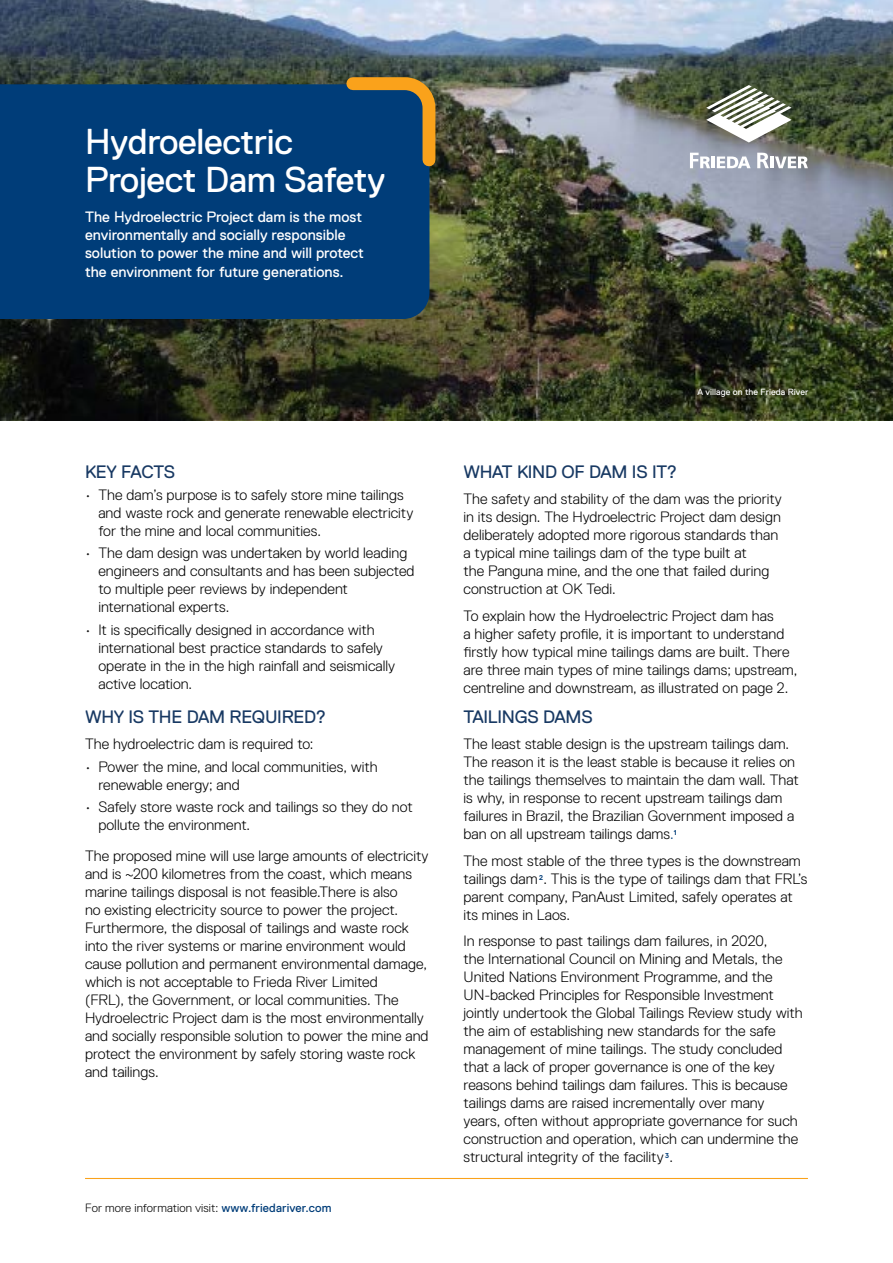
<style>
.page{position:relative;width:893px;height:1263px;background:#fff}
.page>*{position:absolute;margin:0;border:0;box-sizing:border-box;transform-origin:0 0}
.t1{font:36px/37.5px "Replica";letter-spacing:-.01em;color:#fff}
.t2{font:18px "Replica";letter-spacing:-.02em;color:#183963}
.t3{font:300 15px/18px "Replica";color:#000}
.t4{font:15px/18px "Replica";color:#fff}
.t5{font:300 12px "Replica";letter-spacing:.005em;color:#000}
.t6{font:9px "Replica";letter-spacing:.005em;color:#fff}
.s1{font-weight:400;color:#003d79}
.s2{color:#003d79}
</style>
<div class="page">
<img style="left:0;top:0;width:893px;height:421px">
<svg style="left:706px;top:85px;width:86px;height:57px"></svg>
<svg style="left:690px;top:153px;width:20px;height:15px"></svg>
<hr style="left:711px;top:156px;width:4px;height:12px;background:#fff">
<svg style="left:717px;top:156px;width:34px;height:12px"></svg>
<svg style="left:757px;top:153px;width:12px;height:15px"></svg>
<hr style="left:770px;top:156px;width:4px;height:12px;background:#fff">
<svg style="left:775px;top:156px;width:33px;height:12px"></svg>
<svg style="left:0;top:244px;width:893px;height:176px;background:#333722"></svg>
<hr style="left:85px;top:1178px;width:723px;height:1px;background:#faa21b">
<div style="left:0;top:84px;width:429px;height:235px;background:#003d79"></div>
<svg style="left:345px;top:71px;width:97px;height:102px;background:#3a525c"></svg>
<h1 class="t1" style="left:85px;top:123px;width:302px">Hydroelectric<br>Project Dam Safety</h1>
<p class="t4" style="left:85px;top:208px;width:280px">The Hydroelectric Project dam is the most environmentally and socially responsible solution to power the mine and will protect the environment for future generations.</p>
<p class="t2" style="left:85px;top:461px;width:92px">KEY FACTS</p>
<p class="t3" style="left:98px;top:486px;width:317px;text-indent:-13px">• The dam’s purpose is to safely store mine tailings and waste rock and generate renewable electricity for the mine and local communities.</p>
<p class="t3" style="left:98px;top:544px;width:318px;text-indent:-13px">• The dam design was undertaken by world leading engineers and consultants and has been subjected to multiple peer reviews by independent international experts.</p>
<p class="t3" style="left:98px;top:620px;width:298px;text-indent:-13px">• It is specifically designed in accordance with international best practice standards to safely operate in the in the high rainfall and seismically active location.</p>
<p class="t2" style="left:85px;top:707px;width:243px">WHY IS THE DAM REQUIRED?</p>
<p class="t3" style="left:85px;top:735px;width:230px">The hydroelectric dam is required to:</p>
<p class="t3" style="left:98px;top:757px;width:281px;text-indent:-13px">• Power the mine, and local communities, with renewable energy; and</p>
<p class="t3" style="left:98px;top:798px;width:316px;text-indent:-13px">• Safely store waste rock and tailings so they do not pollute the environment.</p>
<p class="t3" style="left:85px;top:846px;width:345px">The proposed mine will use large amounts of electricity and is ~200 kilometres from the coast, which means marine tailings disposal is not feasible.There is also<br>no existing electricity source to power the project.<br>Furthermore, the disposal of tailings and waste rock into the river systems or marine environment would cause pollution and permanent environmental damage, which is not acceptable to Frieda River Limited<br>(FRL), the Government, or local communities. The Hydroelectric Project dam is the most environmentally and socially responsible solution to power the mine and protect the environment by safely storing waste rock and tailings.</p>
<p class="t5" style="left:85px;top:1201px;width:248px">For more information visit: <span class="s1">www.friedariver.com</span></p>
<p class="t6" style="left:697px;top:387px;width:113px">A village on the Frieda River</p>
<p class="t2" style="left:463px;top:461px;width:215px">WHAT KIND OF DAM IS IT?</p>
<p class="t3" style="left:463px;top:490px;width:320px">The safety and stability of the dam was the priority in its design. The Hydroelectric Project dam design deliberately adopted more rigorous standards than a typical mine tailings dam of the type built at<br>the Panguna mine, and the one that failed during construction at OK Tedi.</p>
<p class="t3" style="left:463px;top:607px;width:335px">To explain how the Hydroelectric Project dam has<br>a higher safety profile, it is important to understand firstly how typical mine tailings dams are built. There are three main types of mine tailings dams; upstream, centreline and downstream, as illustrated on page 2.</p>
<p class="t2" style="left:463px;top:707px;width:131px">TAILINGS DAMS</p>
<p class="t3" style="left:463px;top:735px;width:337px">The least stable design is the upstream tailings dam.<br>The reason it is the least stable is because it relies on the tailings themselves to maintain the dam wall. That is why, in response to recent upstream tailings dam failures in Brazil, the Brazilian Government imposed a ban on all upstream tailings dams<span class="s2">.</span><sup>1</sup></p>
<p class="t3" style="left:463px;top:852px;width:345px">The most stable of the three types is the downstream tailings dam <sup>2</sup>. This is the type of tailings dam that FRL’s parent company, PanAust Limited, safely operates at its mines in Laos.</p>
<p class="t3" style="left:463px;top:932px;width:341px">In response to past tailings dam failures, in 2020,<br>the International Council on Mining and Metals, the United Nations Environment Programme, and the UN-backed Principles for Responsible Investment jointly undertook the Global Tailings Review study with the aim of establishing new standards for the safe management of mine tailings. The study concluded that a lack of proper governance is one of the key reasons behind tailings dam failures. This is because tailings dams are raised incrementally over many years, often without appropriate governance for such construction and operation, which can undermine the structural integrity of the facility <sup>3</sup>.</p>
</div>
